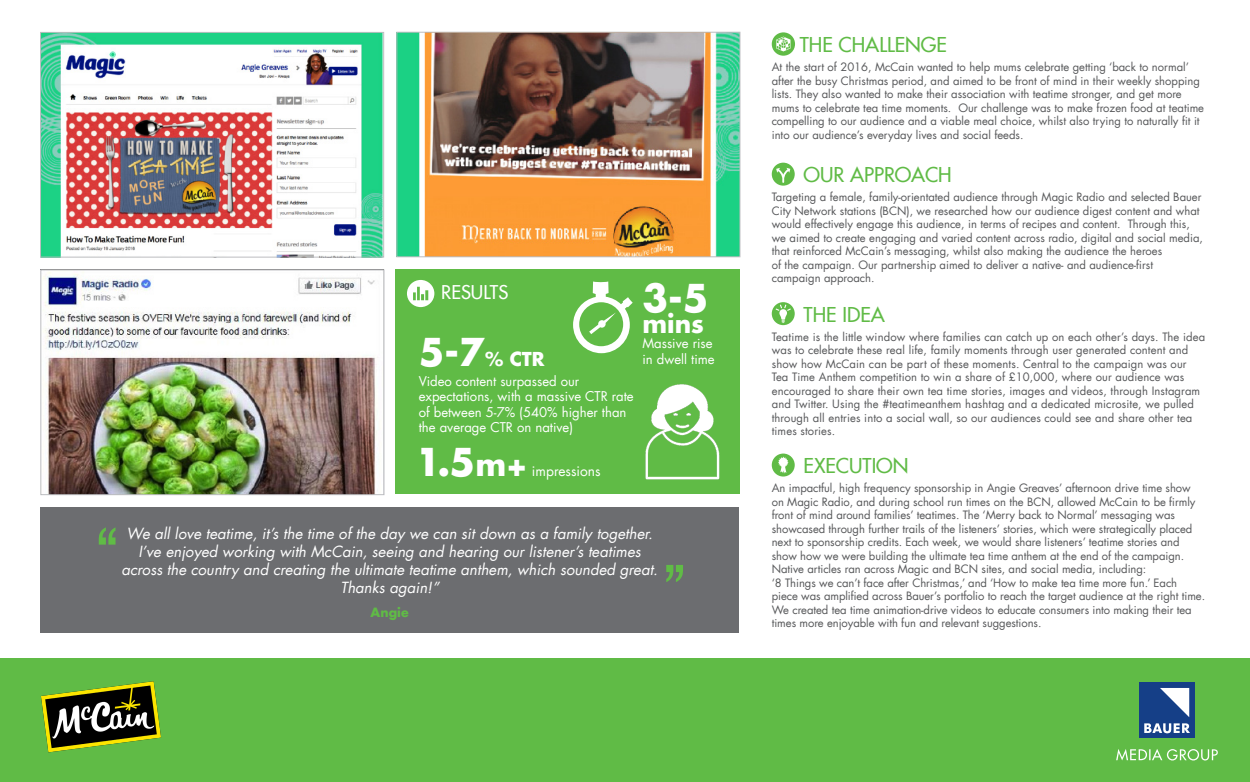
<style>
.page{position:relative;width:1250px;height:782px;background:#fff}
.page>*{position:absolute;margin:0;border:0;box-sizing:border-box;transform-origin:0 0}
.t1{font:700 37.5px "Futura Com";color:#fff}
.t2{font:700 25px "Futura Com";color:#fff}
.t3{font:500 20px "Futura Com";color:#60bb46}
.t4{font:700 18.75px "Futura Com";color:#fff}
.t5{font:500 18.56px "Futura Com";color:#fff}
.t6{font:italic 15px "Futura Com";color:#fff}
.t7{font:13.75px "Futura Com";color:#fff}
.t8{font:13.12px/15.6px "Futura Com";color:#fff}
.t9{font:700 12.5px "Futura Com";letter-spacing:.01em;color:#60bb46}
.t10{font:11.25px/13.5px "Futura Com";color:#57585a}
.s1{font-size:37.5px}
.s2{font-size:31.25px}
</style>
<div class="page">
<div style="left:0;top:658px;width:1250px;height:123px;background:#60bb46"></div>
<svg style="left:1116px;top:749px;width:102px;height:11px"></svg>
<div style="left:1139px;top:682px;width:56px;height:56px;background:#153f87"></div>
<svg style="left:1144px;top:723px;width:46px;height:10px"></svg>
<svg style="left:1160px;top:688px;width:29px;height:29px"></svg>
<svg style="left:772px;top:302px;width:23px;height:23px"></svg>
<svg style="left:772px;top:163px;width:23px;height:22px"></svg>
<svg style="left:772px;top:453px;width:23px;height:23px"></svg>
<svg style="left:772px;top:32px;width:23px;height:24px"></svg>
<img style="left:399px;top:34px;width:339px;height:221px">
<div style="left:397px;top:32px;width:343px;height:225px;border:1px solid #bcbdc0"></div>
<img style="left:42px;top:34px;width:340px;height:221px">
<div style="left:40px;top:32px;width:344px;height:225px;border:1px solid #bcbdc0"></div>
<img style="left:43px;top:272px;width:335px;height:221px">
<div style="left:41px;top:269px;width:343px;height:226px;border:1px solid #bcbdc0"></div>
<div style="left:396px;top:269px;width:344px;height:225px;background:#60bb46"></div>
<svg style="left:407px;top:280px;width:27px;height:27px"></svg>
<div style="left:41px;top:507px;width:698px;height:126px;background:#6c6d70"></div>
<svg style="left:99px;top:527px;width:17px;height:17px"></svg>
<svg style="left:666px;top:565px;width:17px;height:17px"></svg>
<img style="left:41px;top:681px;width:120px;height:71px">
<img style="left:645px;top:384px;width:75px;height:96px">
<svg style="left:573px;top:281px;width:60px;height:72px"></svg>
<p class="t5" style="left:441px;top:278px;width:69px">RESULTS</p>
<p class="t4" style="left:419px;top:344px;width:127px"><span class="s1">5-7</span>% CTR</p>
<p class="t8" style="left:419px;top:372px;width:216px">Video content surpassed our expectations, with a massive CTR rate of between 5-7% (540% higher than the average CTR on native)</p>
<p class="t1" style="left:416px;top:433px;width:114px">1.5<span class="s2">m+</span></p>
<p class="t7" style="left:532px;top:461px;width:70px">impressions</p>
<p class="t1" style="left:642px;top:269px;width:68px">3-5</p>
<p class="t2" style="left:642px;top:304px;width:63px">mins</p>
<p class="t8" style="left:642px;top:335px;width:72px">Massive rise</p>
<p class="t8" style="left:642px;top:351px;width:74px">in dwell time</p>
<p class="t6" style="left:127px;top:522px;width:528px">We all love teatime, it’s the time of the day we can sit down as a family together.</p>
<p class="t6" style="left:138px;top:540px;width:504px">I’ve enjoyed working with McCain, seeing and hearing our listener’s teatimes</p>
<p class="t6" style="left:121px;top:558px;width:538px">across the country and creating the ultimate teatime anthem, which sounded great.</p>
<p class="t6" style="left:341px;top:576px;width:100px">Thanks again!”</p>
<p class="t9" style="left:370px;top:602px;width:40px">Angie</p>
<p class="t3" style="left:800px;top:30px;width:149px">THE CHALLENGE</p>
<p class="t10" style="left:772px;top:60px;width:434px">At the start of 2016, McCain wanted to help mums celebrate getting ‘back to normal’ after the busy Christmas period, and aimed to be front of mind in their weekly shopping lists. They also wanted to make their association with teatime stronger, and get more mums to celebrate tea time moments. Our challenge was to make frozen food at teatime compelling to our audience and a viable meal choice, whilst also trying to naturally fit it into our audience’s everyday lives and social feeds.</p>
<p class="t3" style="left:804px;top:160px;width:150px">OUR APPROACH</p>
<p class="t10" style="left:772px;top:190px;width:433px">Targeting a female, family-orientated audience through Magic Radio and selected Bauer City Network stations (BCN), we researched how our audience digest content and what would effectively engage this audience, in terms of recipes and content. Through this, we aimed to create engaging and varied content across radio, digital and social media, that reinforced McCain’s messaging, whilst also making the audience the heroes<br>of the campaign. Our partnership aimed to deliver a native- and audience-first campaign approach.</p>
<p class="t3" style="left:804px;top:299px;width:83px">THE IDEA</p>
<p class="t10" style="left:772px;top:329px;width:435px">Teatime is the little window where families can catch up on each other’s days. The idea was to celebrate these real life, family moments through user generated content and show how McCain can be part of these moments. Central to the campaign was our Tea Time Anthem competition to win a share of £10,000, where our audience was encouraged to share their own tea time stories, images and videos, through Instagram and Twitter. Using the #teatimeanthem hashtag and a dedicated microsite, we pulled through all entries into a social wall, so our audiences could see and share other tea times stories.</p>
<p class="t3" style="left:804px;top:451px;width:106px">EXECUTION</p>
<p class="t10" style="left:772px;top:481px;width:425px">An impactful, high frequency sponsorship in Angie Greaves’ afternoon drive time show on Magic Radio, and during school run times on the BCN, allowed McCain to be firmly front of mind around families’ teatimes. The ‘Merry back to Normal’ messaging was showcased through further trails of the listeners’ stories, which were strategically placed next to sponsorship credits. Each week, we would share listeners’ teatime stories and show how we were building the ultimate tea time anthem at the end of the campaign.</p>
<p class="t10" style="left:772px;top:562px;width:435px">Native articles ran across Magic and BCN sites, and social media, including:<br>‘8 Things we can’t face after Christmas,’ and ‘How to make tea time more fun.’ Each piece was amplified across Bauer’s portfolio to reach the target audience at the right time.<br>We created tea time animation-drive videos to educate consumers into making their tea times more enjoyable with fun and relevant suggestions.</p>
</div>
